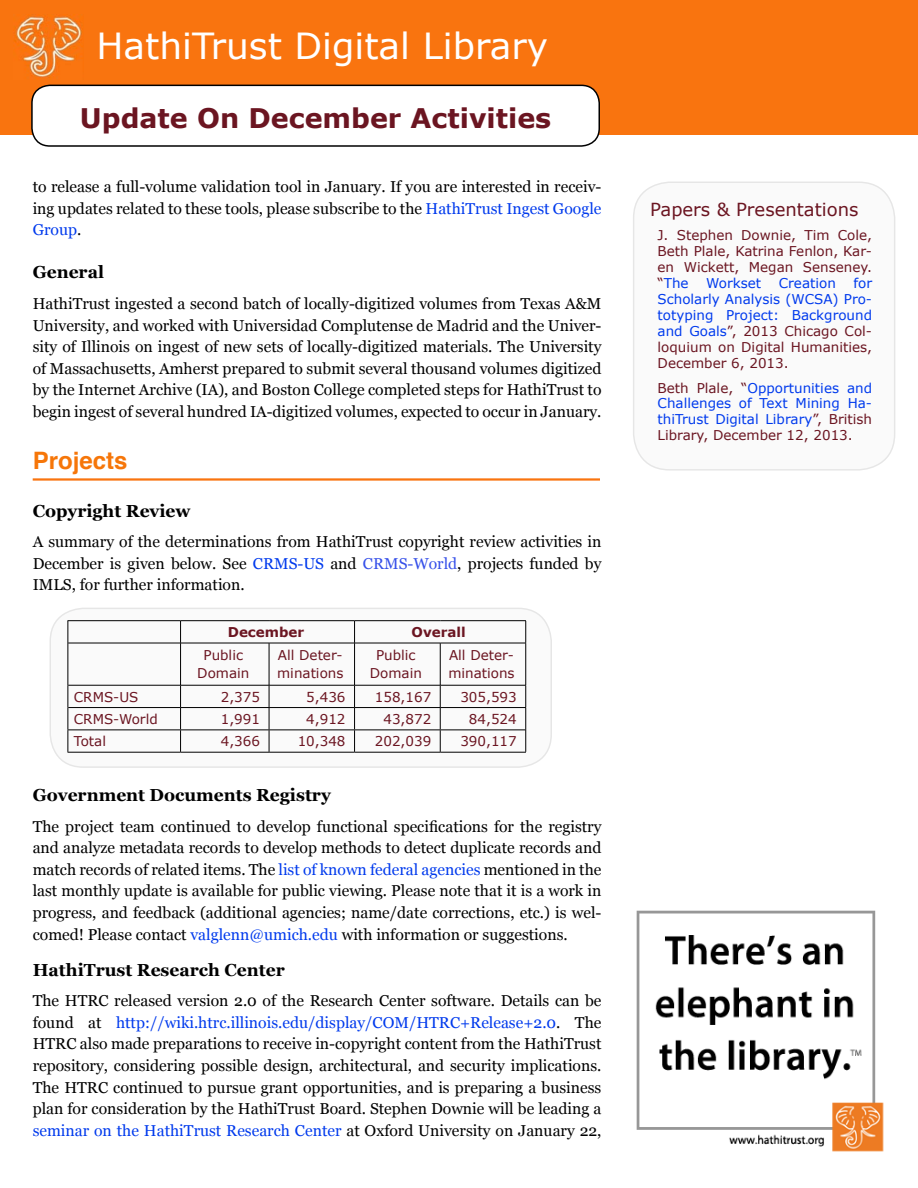
<style>
.page{position:relative;width:918px;height:1188px;background:#fff}
.page>*{position:absolute;margin:0;border:0;box-sizing:border-box;transform-origin:0 0}
.t1{font:36px "Verdana";color:#fff}
.t2{font:700 27px "Verdana";color:#6b1521}
.t3{font:700 24px "Helvetica";color:#f67609}
.t4{font:18px "Verdana";color:#6b1521}
.t5{font:700 17.4px "Georgia";color:#000}
.t6{font:15.75px/21.6px "Georgia";color:#000;text-align:justify}
.t7{font:13.5px/15.9px "Verdana";color:#003aed;text-align:justify}
.t8{font:13.5px/18px "Verdana";color:#6b1521;text-align:center}
.t9{font:700 13.5px "Verdana";color:#6b1521}
.s1{color:#003aed}
.s2{color:#3650e9}
.s3{color:#6b1521}
</style>
<div class="page">
<hr style="left:33px;top:478px;width:567px;height:3px;background:#f9740f">
<div style="left:50px;top:608px;width:501px;height:159px;background:#fafafa;border-radius:33px"></div>
<div style="left:50px;top:608px;width:502px;height:160px;border:2px solid #000;border-radius:33px"></div>
<img style="left:636px;top:910px;width:248px;height:242px">
<div style="left:0;top:0;width:918px;height:135px;background:#f9740f"></div>
<div style="left:32px;top:85px;width:567px;height:61px;background:#fff;border-radius:18px"></div>
<div style="left:31px;top:85px;width:569px;height:62px;border:2px solid #000;border-radius:18px"></div>
<img style="left:13px;top:14px;width:70px;height:64px">
<svg style="left:180px;top:621px;width:1px;height:22px"></svg>
<hr style="left:180px;top:643px;width:1px;height:42px;background:#000">
<hr style="left:269px;top:643px;width:1px;height:42px;background:#000">
<svg style="left:180px;top:686px;width:1px;height:66px"></svg>
<svg style="left:269px;top:686px;width:1px;height:66px"></svg>
<hr style="left:68px;top:620px;width:113px;height:1px;background:#000">
<hr style="left:181px;top:620px;width:88px;height:1px;background:#000">
<hr style="left:269px;top:620px;width:86px;height:1px;background:#000">
<hr style="left:355px;top:620px;width:85px;height:1px;background:#000">
<svg style="left:354px;top:621px;width:1px;height:22px"></svg>
<hr style="left:440px;top:620px;width:86px;height:1px;background:#000">
<svg style="left:525px;top:621px;width:1px;height:22px"></svg>
<hr style="left:68px;top:643px;width:113px;height:1px;background:#000">
<hr style="left:181px;top:643px;width:88px;height:1px;background:#000">
<hr style="left:269px;top:643px;width:86px;height:1px;background:#000">
<hr style="left:355px;top:643px;width:85px;height:1px;background:#000">
<hr style="left:354px;top:643px;width:1px;height:42px;background:#000">
<hr style="left:440px;top:643px;width:86px;height:1px;background:#000">
<hr style="left:440px;top:643px;width:1px;height:42px;background:#000">
<hr style="left:525px;top:643px;width:1px;height:42px;background:#000">
<hr style="left:68px;top:685px;width:113px;height:1px;background:#000">
<hr style="left:181px;top:685px;width:88px;height:1px;background:#000">
<hr style="left:269px;top:685px;width:86px;height:1px;background:#000">
<hr style="left:355px;top:685px;width:85px;height:1px;background:#000">
<hr style="left:440px;top:685px;width:86px;height:1px;background:#000">
<hr style="left:68px;top:707px;width:113px;height:1px;background:#000">
<hr style="left:181px;top:707px;width:88px;height:1px;background:#000">
<hr style="left:269px;top:707px;width:86px;height:1px;background:#000">
<hr style="left:355px;top:707px;width:85px;height:1px;background:#000">
<hr style="left:440px;top:707px;width:86px;height:1px;background:#000">
<svg style="left:354px;top:685px;width:1px;height:67px"></svg>
<svg style="left:440px;top:685px;width:1px;height:67px"></svg>
<svg style="left:525px;top:685px;width:1px;height:67px"></svg>
<svg style="left:68px;top:621px;width:1px;height:22px"></svg>
<hr style="left:68px;top:643px;width:1px;height:42px;background:#000">
<hr style="left:68px;top:730px;width:113px;height:1px;background:#000">
<svg style="left:68px;top:685px;width:1px;height:67px"></svg>
<hr style="left:181px;top:730px;width:88px;height:1px;background:#000">
<hr style="left:269px;top:730px;width:86px;height:1px;background:#000">
<hr style="left:355px;top:730px;width:85px;height:1px;background:#000">
<hr style="left:440px;top:730px;width:86px;height:1px;background:#000">
<hr style="left:68px;top:752px;width:113px;height:1px;background:#000">
<hr style="left:181px;top:752px;width:88px;height:1px;background:#000">
<hr style="left:269px;top:752px;width:86px;height:1px;background:#000">
<hr style="left:355px;top:752px;width:85px;height:1px;background:#000">
<hr style="left:440px;top:752px;width:86px;height:1px;background:#000">
<div style="left:634px;top:182px;width:261px;height:288px;background:#fafafa;border-radius:36px"></div>
<div style="left:633px;top:182px;width:262px;height:289px;border:2px solid #000;border-radius:36px"></div>
<h1 class="t1" style="left:97px;top:21px;width:453px">HathiTrust Digital Library</h1>
<h2 class="t2" style="left:80px;top:99px;width:473px">Update On December Activities</h2>
<p class="t6" style="left:33px;top:175px;width:570px">to release a full-volume validation tool in January. If you are interested in receiv&shy;ing updates related to these tools, please subscribe to the <span class="s1">HathiTrust Ingest Google Group</span>.</p>
<p class="t5" style="left:33px;top:259px;width:73px">General</p>
<p class="t6" style="left:33px;top:292px;width:570px">HathiTrust ingested a second batch of locally-digitized volumes from Texas A&amp;M University, and worked with Universidad Complutense de Madrid and the Univer&shy;sity of Illinois on ingest of new sets of locally-digitized materials. The University of Massachusetts, Amherst prepared to submit several thousand volumes digitized by the Internet Archive (IA), and Boston College completed steps for HathiTrust to begin ingest of several hundred IA-digitized volumes, expected to occur in January.</p>
<h3 class="t3" style="left:33px;top:441px;width:96px">Projects</h3>
<p class="t5" style="left:33px;top:497px;width:159px">Copyright Review</p>
<p class="t6" style="left:33px;top:530px;width:570px">A summary of the determinations from HathiTrust copyright review activities in December is given below. See <span class="s1">CRMS-US</span> and <span class="s2">CRMS-World</span>, projects funded by IMLS, for further information.</p>
<p class="t9" style="left:228px;top:623px;width:78px">December</p>
<p class="t9" style="left:412px;top:623px;width:56px">Overall</p>
<p class="t8" style="left:197px;top:646px;width:54px">Public<br>Domain</p>
<p class="t8" style="left:277px;top:646px;width:68px;text-align:left">All Deter&shy;minations</p>
<p class="t8" style="left:370px;top:646px;width:54px">Public<br>Domain</p>
<p class="t8" style="left:448px;top:646px;width:68px;text-align:left">All Deter&shy;minations</p>
<p class="t8" style="left:74px;top:688px;width:66px">CRMS-US</p>
<p class="t8" style="left:221px;top:688px;width:41px">2,375</p>
<p class="t8" style="left:306px;top:688px;width:41px">5,436</p>
<p class="t8" style="left:375px;top:688px;width:58px">158,167</p>
<p class="t8" style="left:460px;top:688px;width:58px">305,593</p>
<p class="t8" style="left:74px;top:710px;width:85px">CRMS-World</p>
<p class="t8" style="left:221px;top:710px;width:41px">1,991</p>
<p class="t8" style="left:306px;top:710px;width:41px">4,912</p>
<p class="t8" style="left:383px;top:710px;width:49px">43,872</p>
<p class="t8" style="left:469px;top:710px;width:49px">84,524</p>
<p class="t8" style="left:74px;top:732px;width:34px">Total</p>
<p class="t8" style="left:221px;top:732px;width:41px">4,366</p>
<p class="t8" style="left:298px;top:732px;width:49px">10,348</p>
<p class="t8" style="left:375px;top:732px;width:58px">202,039</p>
<p class="t8" style="left:460px;top:732px;width:58px">390,117</p>
<p class="t5" style="left:33px;top:782px;width:300px">Government Documents Registry</p>
<p class="t6" style="left:33px;top:815px;width:570px">The project team continued to develop functional specifications for the registry and analyze metadata records to develop methods to detect duplicate records and match records of related items. The <span class="s1">list of known federal agencies</span> mentioned in the last monthly update is available for public viewing. Please note that it is a work in progress, and feedback (additional agencies; name/date corrections, etc.) is wel&shy;comed! Please contact <span class="s1">valglenn@umich.edu</span> with information or suggestions.</p>
<p class="t5" style="left:33px;top:956px;width:254px">HathiTrust Research Center</p>
<p class="t6" style="left:33px;top:989px;width:570px">The HTRC released version 2.0 of the Research Center software. Details can be found at <span class="s1">http://wiki.htrc.illinois.edu/display/COM/HTRC+Release+2.0</span>. The HTRC also made preparations to receive in-copyright content from the HathiTrust repository, considering possible design, architectural, and security implications.<br>The HTRC continued to pursue grant opportunities, and is preparing a business plan for consideration by the HathiTrust Board. Stephen Downie will be leading a <span class="s1">seminar on the HathiTrust Research Center</span> at Oxford University on January 22,</p>
<p class="t4" style="left:650px;top:197px;width:210px">Papers &amp; Presentations</p>
<p class="t8" style="left:658px;top:227px;width:216px;line-height:15.9px;text-align:justify">J. Stephen Downie, Tim Cole, Beth Plale, Katrina Fenlon, Kar&shy;en Wickett, Megan Senseney. “<span class="s1">The</span></p>
<p class="t7" style="left:658px;top:275px;width:216px;text-indent:196px">for Scholarly Analysis (WCSA) Pro&shy;totyping Project: Background and Goals<span class="s3">”, 2013 Chicago Col&shy;loquium on Digital Humanities, December 6, 2013.</span></p>
<p class="t7" style="left:658px;top:380px;width:216px"><span class="s3">Beth Plale, “</span>Opportunities and Challenges of Text Mining Ha&shy;thiTrust Digital Library<span class="s3">”, British Library, December 12, 2013.</span></p>
<p class="t7" style="left:706px;top:275px;width:57px">Workset</p>
<p class="t7" style="left:779px;top:275px;width:59px">Creation</p>
</div>
